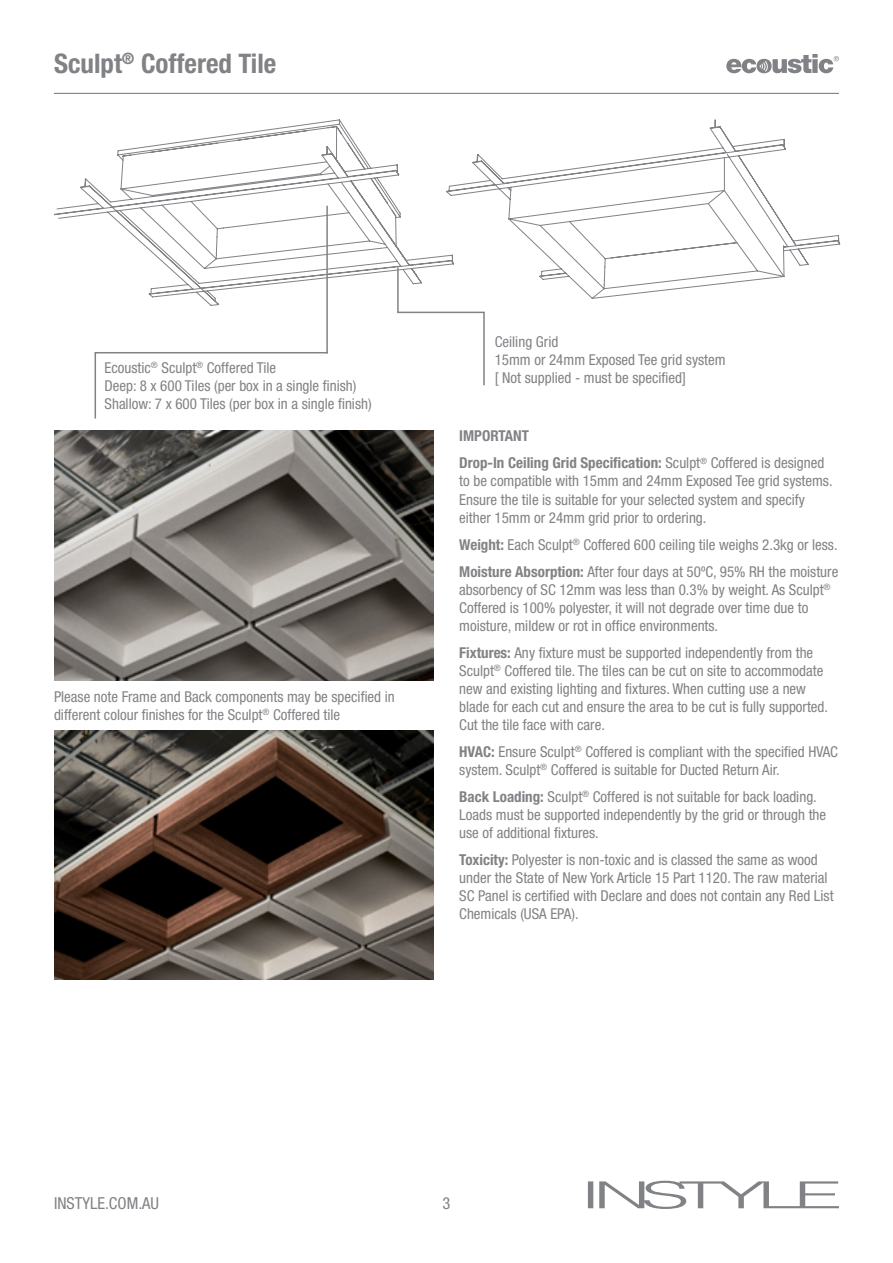
<style>
.page{position:relative;width:893px;height:1263px;background:#fff}
.page>*{position:absolute;margin:0;border:0;box-sizing:border-box;transform-origin:0 0}
.t1{font:700 condensed 27px "Helvetica Neue LT Std";color:#808285}
.t2{font:condensed 16.5px "Helvetica Neue LT Std";color:#808285}
.t3{font:condensed 15px/18px "Helvetica Neue LT Std";color:#808285}
.t4{font:700 condensed 15px/27px "Helvetica Neue LT Std";color:#808285}
.s1{font-weight:400}
.s2{font-weight:700}
</style>
<div class="page">
<svg style="left:588px;top:1181px;width:251px;height:28px"></svg>
<hr style="left:397px;top:267px;width:2px;height:46px;background:#808285">
<hr style="left:397px;top:312px;width:88px;height:1px;background:#808285">
<hr style="left:483px;top:312px;width:2px;height:73px;background:#808285">
<hr style="left:326px;top:206px;width:2px;height:147px;background:#808285">
<hr style="left:95px;top:352px;width:233px;height:1px;background:#808285">
<hr style="left:95px;top:353px;width:1px;height:65px;background:#808285">
<hr style="left:54px;top:93px;width:785px;height:1px;background:#808285">
<svg style="left:726px;top:54px;width:113px;height:19px"></svg>
<img style="left:54px;top:730px;width:380px;height:249px">
<img style="left:54px;top:431px;width:380px;height:249px">
<svg style="left:54px;top:119px;width:392px;height:187px"></svg>
<svg style="left:446px;top:119px;width:395px;height:180px"></svg>
<h1 class="t1" style="left:54px;top:47px;width:224px">Sculpt<sup>®</sup> Coffered Tile</h1>
<p class="t3" style="left:105px;top:358px;width:269px">Ecoustic<sup>®</sup> Sculpt<sup>®</sup> Coffered Tile<br>Deep: 8 x 600 Tiles (per box in a single finish)<br>Shallow: 7 x 600 Tiles (per box in a single finish)</p>
<p class="t3" style="left:54px;top:687px;width:342px">Please note Frame and Back components may be specified in different colour finishes for the Sculpt<sup>®</sup> Coffered tile</p>
<p class="t3" style="left:495px;top:332px;width:232px">Ceiling Grid<br>15mm or 24mm Exposed Tee grid system [ Not supplied - must be specified]</p>
<p class="t4" style="left:459px;top:422px;width:367px">IMPORTANT<br>Drop-In Ceiling Grid Specification: <span class="s1">Sculpt</span><sup>®</sup> <span class="s1">Coffered is designed</span></p>
<p class="t3" style="left:459px;top:472px;width:375px">to be compatible with 15mm and 24mm Exposed Tee grid systems.<br>Ensure the tile is suitable for your selected system and specify either 15mm or 24mm grid prior to ordering.</p>
<p class="t3" style="left:459px;top:531px;width:381px;line-height:27px"><span class="s2">Weight:</span> Each Sculpt<sup>®</sup> Coffered 600 ceiling tile weighs 2.3kg or less.<br><span class="s2">Moisture Absorption:</span> After four days at 50ºC, 95% RH the moisture</p>
<p class="t3" style="left:459px;top:580px;width:373px">absorbency of SC 12mm was less than 0.3% by weight. As Sculpt<sup>®<br></sup>Coffered is 100% polyester, it will not degrade over time due to moisture, mildew or rot in office environments.</p>
<p class="t3" style="left:459px;top:643px;width:370px"><span class="s2">Fixtures:</span> Any fixture must be supported independently from the Sculpt<sup>®</sup> Coffered tile. The tiles can be cut on site to accommodate new and existing lighting and fixtures. When cutting use a new blade for each cut and ensure the area to be cut is fully supported.<br>Cut the tile face with care.</p>
<p class="t3" style="left:459px;top:742px;width:380px"><span class="s2">HVAC:</span> Ensure Sculpt<sup>®</sup> Coffered is compliant with the specified HVAC system. Sculpt<sup>®</sup> Coffered is suitable for Ducted Return Air.</p>
<p class="t3" style="left:459px;top:787px;width:368px"><span class="s2">Back Loading:</span> Sculpt<sup>®</sup> Coffered is not suitable for back loading.<br>Loads must be supported independently by the grid or through the use of additional fixtures.</p>
<p class="t3" style="left:459px;top:850px;width:376px"><span class="s2">Toxicity:</span> Polyester is non-toxic and is classed the same as wood under the State of New York Article 15 Part 1120. The raw material SC Panel is certified with Declare and does not contain any Red List Chemicals (USA EPA).</p>
<p class="t2" style="left:54px;top:1193px;width:107px">INSTYLE.COM.AU</p>
<p class="t2" style="left:442px;top:1193px;width:9px">3</p>
</div>
